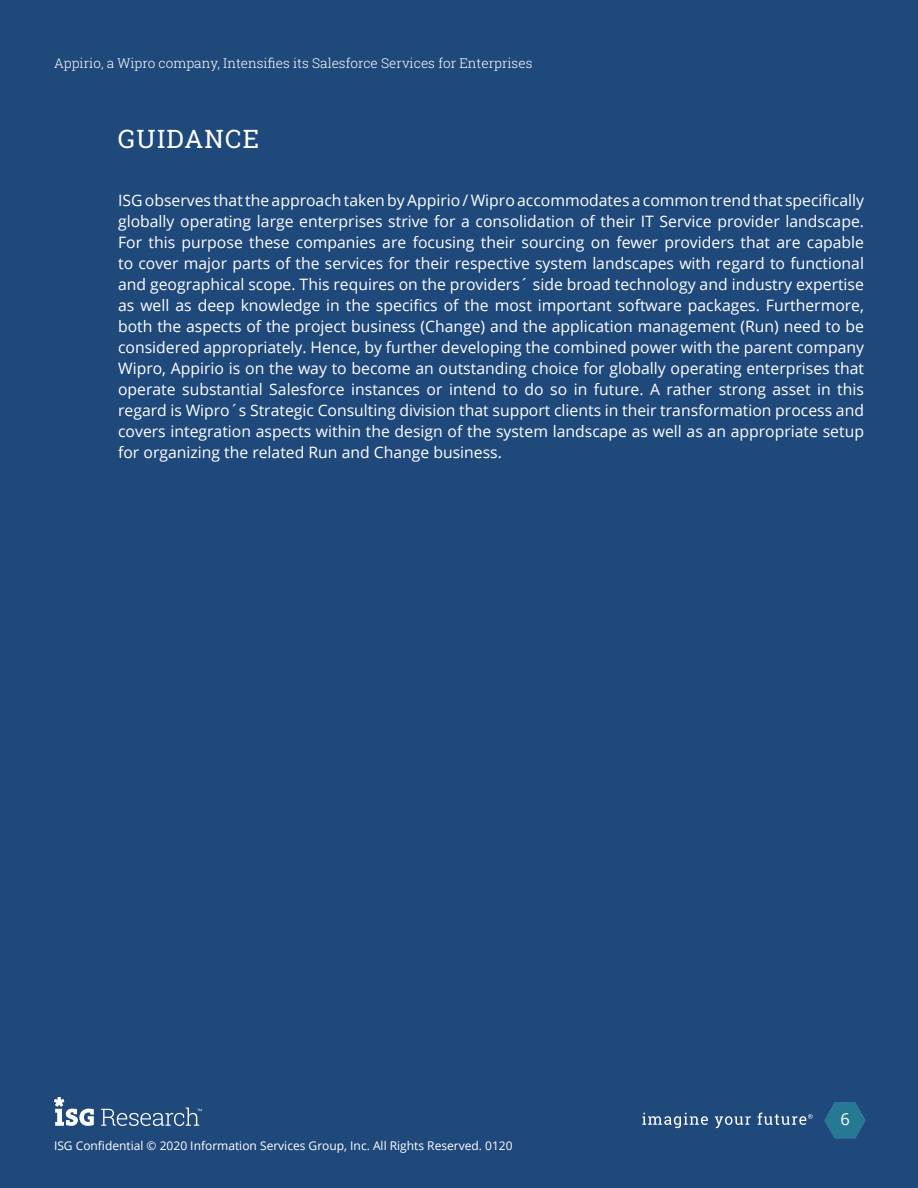
<style>
.page{position:relative;width:918px;height:1188px;background:#20497b}
.page>*{position:absolute;margin:0;border:0;box-sizing:border-box;transform-origin:0 0}
.Body_Copy{font:25.5px "Roboto Slab";letter-spacing:.05em;color:#fff}
.t1{font:16.5px "Open Sans";color:#fff}
.Body_Copy-2{font:15.75px/21px "Open Sans";color:#fff;text-align:justify}
.t2{font:300 13.5px "Roboto Slab";color:#fff}
.Report_Cover_Title{font:12px "Open Sans";color:#fff}
</style>
<div class="page">
<svg style="left:824px;top:1102px;width:42px;height:36px"></svg>
<svg style="left:642px;top:1113px;width:66px;height:15px"></svg>
<svg style="left:715px;top:1116px;width:36px;height:12px"></svg>
<svg style="left:758px;top:1113px;width:55px;height:12px"></svg>
<svg style="left:54px;top:1097px;width:40px;height:29px"></svg>
<svg style="left:101px;top:1108px;width:101px;height:18px"></svg>
<p class="t2" style="left:54px;top:54px;width:480px">Appirio, a Wipro company, Intensifies its Salesforce Services for Enterprises</p>
<p class="Body_Copy" style="left:118px;top:121px;width:143px">GUIDANCE</p>
<p class="Body_Copy-2" style="left:118px;top:190px;width:747px">ISG observes that the approach taken by Appirio / Wipro accommodates a common trend that specifically globally operating large enterprises strive for a consolidation of their IT Service provider landscape.<br>For this purpose these companies are focusing their sourcing on fewer providers that are capable to cover major parts of the services for their respective system landscapes with regard to functional and geographical scope. This requires on the providers´ side broad technology and industry expertise as well as deep knowledge in the specifics of the most important software packages. Furthermore, both the aspects of the project business (Change) and the application management (Run) need to be considered appropriately. Hence, by further developing the combined power with the parent company Wipro, Appirio is on the way to become an outstanding choice for globally operating enterprises that operate substantial Salesforce instances or intend to do so in future. A rather strong asset in this regard is Wipro´s Strategic Consulting division that support clients in their transformation process and covers integration aspects within the design of the system landscape as well as an appropriate setup for organizing the related Run and Change business.</p>
<p class="Report_Cover_Title" style="left:54px;top:1137px;width:460px">ISG Confidential © 2020 Information Services Group, Inc. All Rights Reserved. 0120</p>
<p class="t1" style="left:840px;top:1108px;width:11px">6</p>
</div>
